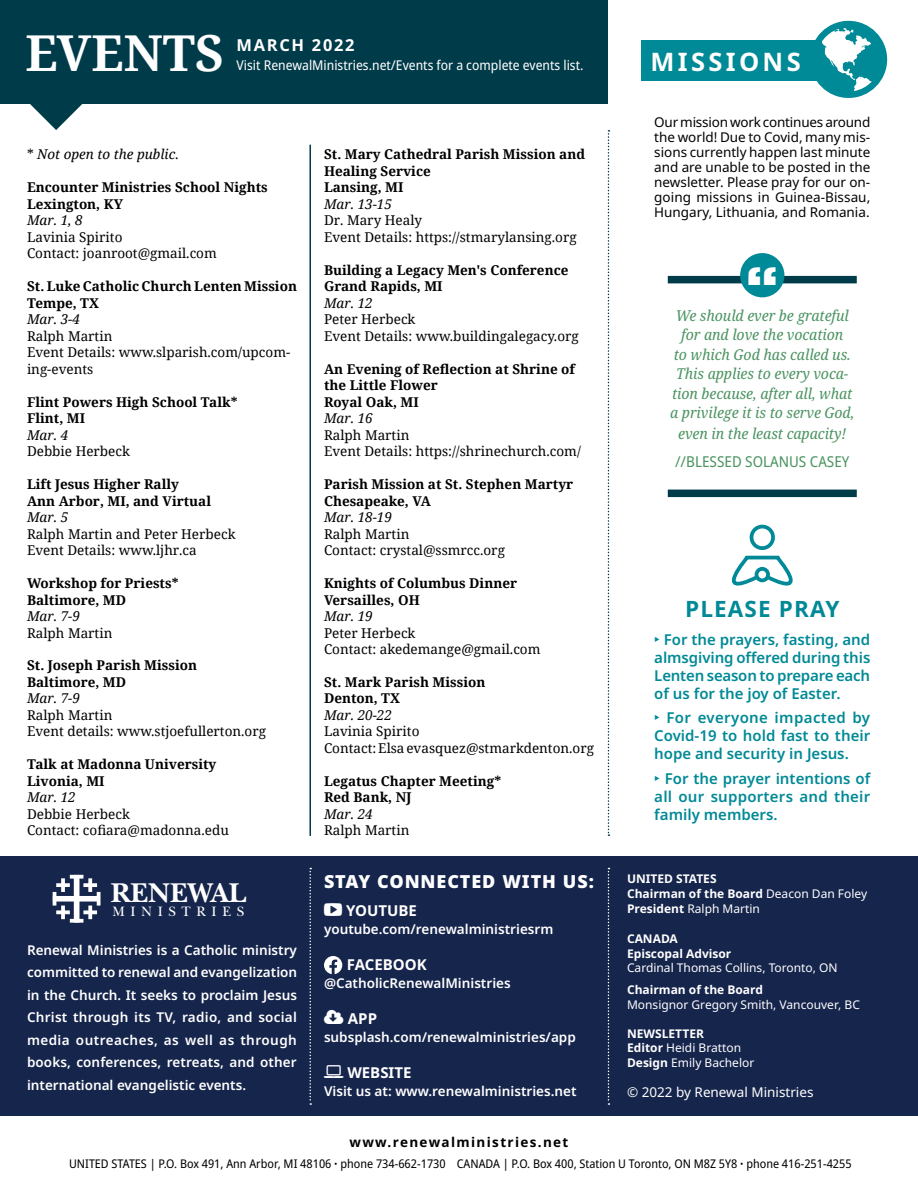
<style>
.page{position:relative;width:918px;height:1188px;background:#fff}
.page>*{position:absolute;margin:0;border:0;box-sizing:border-box;transform-origin:0 0}
.t1{font:700 49.5px "Noto Serif";color:#fff}
.t2{font:800 47.25px "Rockwell";color:#fff}
.t3{font:700 28.35px "New Baskerville";color:#fff}
.t4{font:700 25.5px "Noto Sans";letter-spacing:.13em;color:#fff}
.t5{font:700 22.5px "Noto Sans";letter-spacing:.05em;color:#008996}
.t6{font:900 18px "Noto Sans";letter-spacing:.05em;color:#fff}
.t7{font:700 16.5px "Noto Sans";letter-spacing:.1em;color:#fff}
.t8{font:600 15px/18px "Noto Sans";color:#008996;text-align:justify}
.t9{font:italic semi-condensed 15px/19.5px "Noto Serif";color:#4c9462;text-align:center}
.t10{font:700 15px "Noto Sans";color:#fff}
.t11{font:semi-condensed 15px "Noto Sans";color:#4c9462}
.t12{font:14.25px "New Baskerville";letter-spacing:.4em;color:#fff}
.t13{font:700 13.5px/16.5px "Noto Serif";color:#000}
.t14{font:13.5px/16.5px "Noto Serif";color:#000}
.t15{font:600 13.5px/22.5px "Noto Sans";color:#fff;text-align:justify}
.t16{font:13.5px/15px "Noto Sans";color:#000;text-align:justify}
.t17{font:italic 13.5px "Noto Serif";color:#000}
.t18{font:semi-condensed 13.5px "Noto Sans";color:#fff}
.t19{font:700 13.5px "Noto Sans";letter-spacing:.1em;color:#000}
.t20{font:13.5px "Noto Sans";color:#fff}
.t21{font:semi-condensed 12px "Noto Sans";color:#000}
.t22{font:12px/14.4px "Noto Sans";color:#fff}
.t23{font:700 12px/15px "Noto Sans";color:#fff}
.s1{font-style:normal}
.s2{font-weight:400}
.s3{font-weight:700}
</style>
<div class="page">
<svg style="left:26px;top:103px;width:60px;height:27px"></svg>
<div style="left:0;top:856px;width:918px;height:260px;background:#16254c"></div>
<div style="left:74px;top:875px;width:5px;height:48px;background:#fff"></div>
<div style="left:53px;top:896px;width:46px;height:6px;background:#fff"></div>
<svg style="left:61px;top:878px;width:4px;height:14px"></svg>
<svg style="left:56px;top:883px;width:14px;height:4px"></svg>
<svg style="left:88px;top:878px;width:4px;height:14px"></svg>
<svg style="left:83px;top:883px;width:14px;height:4px"></svg>
<svg style="left:88px;top:906px;width:4px;height:13px"></svg>
<svg style="left:83px;top:910px;width:14px;height:4px"></svg>
<svg style="left:61px;top:906px;width:4px;height:13px"></svg>
<svg style="left:56px;top:910px;width:14px;height:4px"></svg>
<svg style="left:70px;top:875px;width:13px;height:4px"></svg>
<svg style="left:97px;top:892px;width:4px;height:14px"></svg>
<hr style="left:53px;top:892px;width:3px;height:14px;background:#fff">
<svg style="left:70px;top:919px;width:13px;height:4px"></svg>
<svg style="left:324px;top:956px;width:18px;height:18px"></svg>
<svg style="left:608px;top:868px;width:1px;height:237px"></svg>
<svg style="left:309px;top:868px;width:2px;height:237px"></svg>
<div style="left:641px;top:40px;width:181px;height:41px;background:#008996"></div>
<hr style="left:309px;top:145px;width:2px;height:691px;background:#003b49">
<div style="left:0;top:0;width:608px;height:103px;background:#003b49"></div>
<div style="left:668px;top:276px;width:189px;height:7px;background:#003b49"></div>
<div style="left:740px;top:253px;width:44px;height:44px;background:#008996;border-radius:50%"></div>
<div style="left:750px;top:525px;width:25px;height:25px;border:4px solid #008996;border-radius:50%"></div>
<svg style="left:731px;top:555px;width:62px;height:31px"></svg>
<hr style="left:747px;top:556px;width:31px;height:3px;background:#008996">
<div style="left:755px;top:567px;width:15px;height:15px;border:4px solid #008996;border-radius:50%"></div>
<div style="left:668px;top:490px;width:189px;height:7px;background:#003b49"></div>
<svg style="left:608px;top:130px;width:1px;height:706px"></svg>
<h1 class="t1" style="left:26px;top:18px;width:200px">EVENTS</h1>
<p class="t7" style="left:237px;top:33px;width:119px">MARCH 2022</p>
<p class="t18" style="left:237px;top:56px;width:348px">Visit RenewalMinistries.net/Events for a complete events list.</p>
<p class="t17" style="left:27px;top:145px;width:153px"><span class="s1">*</span> Not open to the public<span class="s1">.</span></p>
<p class="t13" style="left:27px;top:179px;width:242px">Encounter Ministries School Nights<br>Lexington, KY</p>
<p class="t17" style="left:27px;top:211px;width:57px">Mar. 1, 8</p>
<p class="t14" style="left:27px;top:228px;width:191px">Lavinia Spirito<br>Contact: joanroot@gmail.com</p>
<p class="t13" style="left:27px;top:278px;width:272px">St. Luke Catholic Church Lenten Mission<br>Tempe, TX</p>
<p class="t17" style="left:27px;top:310px;width:54px">Mar. 3-4</p>
<p class="t14" style="left:27px;top:327px;width:265px">Ralph Martin<br>Event Details: www.slparish.com/upcom&shy;ing-events</p>
<p class="t13" style="left:27px;top:393px;width:212px">Flint Powers High School Talk*<br>Flint, MI</p>
<p class="t17" style="left:27px;top:425px;width:43px">Mar. 4</p>
<p class="t14" style="left:27px;top:442px;width:105px">Debbie Herbeck</p>
<p class="t13" style="left:27px;top:475px;width:186px">Lift Jesus Higher Rally<br>Ann Arbor, MI, and Virtual</p>
<p class="t17" style="left:27px;top:508px;width:43px">Mar. 5</p>
<p class="t14" style="left:27px;top:525px;width:210px">Ralph Martin and Peter Herbeck<br>Event Details: www.ljhr.ca</p>
<p class="t13" style="left:27px;top:574px;width:153px">Workshop for Priests*<br>Baltimore, MD</p>
<p class="t17" style="left:27px;top:607px;width:54px">Mar. 7-9</p>
<p class="t14" style="left:27px;top:624px;width:87px">Ralph Martin</p>
<p class="t13" style="left:27px;top:657px;width:172px">St. Joseph Parish Mission<br>Baltimore, MD</p>
<p class="t17" style="left:27px;top:689px;width:54px">Mar. 7-9</p>
<p class="t14" style="left:27px;top:706px;width:241px">Ralph Martin<br>Event details: www.stjoefullerton.org</p>
<p class="t13" style="left:27px;top:756px;width:191px">Talk at Madonna University<br>Livonia, MI</p>
<p class="t17" style="left:27px;top:788px;width:50px">Mar. 12</p>
<p class="t14" style="left:27px;top:805px;width:203px">Debbie Herbeck<br>Contact: cofiara@madonna.edu</p>
<p class="t13" style="left:324px;top:146px;width:263px">St. Mary Cathedral Parish Mission and<br>Healing Service<br>Lansing, MI</p>
<p class="t17" style="left:324px;top:194px;width:70px">Mar. 13-15</p>
<p class="t14" style="left:324px;top:211px;width:254px">Dr. Mary Healy<br>Event Details: https://stmarylansing.org</p>
<p class="t13" style="left:324px;top:261px;width:246px">Building a Legacy Men's Conference<br>Grand Rapids, MI</p>
<p class="t17" style="left:324px;top:293px;width:50px">Mar. 12</p>
<p class="t14" style="left:324px;top:310px;width:256px">Peter Herbeck<br>Event Details: www.buildingalegacy.org</p>
<p class="t13" style="left:324px;top:360px;width:253px">An Evening of Reflection at Shrine of the Little Flower<br>Royal Oak, MI</p>
<p class="t17" style="left:324px;top:409px;width:50px">Mar. 16</p>
<p class="t14" style="left:324px;top:426px;width:258px">Ralph Martin<br>Event Details: https://shrinechurch.com/</p>
<p class="t13" style="left:324px;top:475px;width:251px">Parish Mission at St. Stephen Martyr<br>Chesapeake, VA</p>
<p class="t17" style="left:324px;top:508px;width:70px">Mar. 18-19</p>
<p class="t14" style="left:324px;top:525px;width:182px">Ralph Martin<br>Contact: crystal@ssmrcc.org</p>
<p class="t13" style="left:324px;top:574px;width:195px">Knights of Columbus Dinner<br>Versailles, OH</p>
<p class="t17" style="left:324px;top:607px;width:50px">Mar. 19</p>
<p class="t14" style="left:324px;top:624px;width:218px">Peter Herbeck<br>Contact: akedemange@gmail.com</p>
<p class="t13" style="left:324px;top:673px;width:163px">St. Mark Parish Mission<br>Denton, TX</p>
<p class="t17" style="left:324px;top:706px;width:70px">Mar. 20-22</p>
<p class="t14" style="left:324px;top:723px;width:271px">Lavinia Spirito<br>Contact: Elsa evasquez@stmarkdenton.org</p>
<p class="t13" style="left:324px;top:772px;width:179px">Legatus Chapter Meeting*<br>Red Bank, NJ</p>
<p class="t17" style="left:324px;top:805px;width:50px">Mar. 24</p>
<p class="t14" style="left:324px;top:822px;width:87px">Ralph Martin</p>
<h3 class="t6" style="left:324px;top:868px;width:271px">STAY CONNECTED WITH US:</h3>
<h3 class="t3" style="left:111px;top:876px;width:137px">RENEWAL</h3>
<p class="t12" style="left:112px;top:903px;width:133px">MINISTRIES</p>
<p class="t10" style="left:346px;top:900px;width:72px">YOUTUBE</p>
<p class="t15" style="left:324px;top:918px;width:231px">youtube.com/renewalministriesrm</p>
<p class="t10" style="left:347px;top:954px;width:81px">FACEBOOK</p>
<p class="t15" style="left:324px;top:972px;width:188px">@CatholicRenewalMinistries</p>
<p class="t10" style="left:348px;top:1008px;width:31px">APP</p>
<p class="t15" style="left:324px;top:1026px;width:253px">subsplash.com/renewalministries/app</p>
<p class="t10" style="left:347px;top:1062px;width:66px">WEBSITE</p>
<p class="t15" style="left:324px;top:1080px;width:254px">Visit us at: www.renewalministries.net</p>
<p class="t15" style="left:27px;top:939px;width:272px">Renewal Ministries is a Catholic ministry committed to renewal and evangelization in the Church. It seeks to proclaim Jesus Christ through its TV, radio, and social media outreaches, as well as through books, conferences, retreats, and other international evangelistic events.</p>
<h3 class="t4" style="left:650px;top:44px;width:152px">MISSIONS</h3>
<p class="t16" style="left:654px;top:115px;width:218px">Our mission work continues around the world! Due to Covid, many mis&shy;sions currently happen last minute and are unable to be posted in the newsletter. Please pray for our on&shy;going missions in Guinea-Bissau, Hungary, Lithuania, and Romania.</p>
<h2 class="t2" style="left:745px;top:255px;width:35px">“</h2>
<p class="t9" style="left:670px;top:306px;width:186px">We should ever be grateful for and love the vocation<br>to which God has called us.<br>This applies to every voca&shy;tion because, after all, what a privilege it is to serve God,</p>
<p class="t9" style="left:678px;top:425px;width:170px">even in the least capacity!</p>
<p class="t11" style="left:675px;top:451px;width:176px">//BLESSED SOLANUS CASEY</p>
<h3 class="t5" style="left:685px;top:593px;width:156px">PLEASE PRAY</h3>
<p class="t8" style="left:654px;top:631px;width:218px">‣ For the prayers, fasting, and almsgiving offered during this Lenten season to prepare each of us for the joy of Easter.</p>
<p class="t8" style="left:654px;top:709px;width:218px">‣ For everyone impacted by Covid-19 to hold fast to their hope and security in Jesus.</p>
<p class="t8" style="left:654px;top:770px;width:218px">‣ For the prayer intentions of all our supporters and their family members.</p>
<p class="t23" style="left:627px;top:871px;width:242px">UNITED STATES<br>Chairman of the Board <span class="s2">Deacon Dan Foley<br></span>President <span class="s2">Ralph Martin</span></p>
<p class="t23" style="left:627px;top:931px;width:106px">CANADA<br>Episcopal Advisor</p>
<p class="t22" style="left:627px;top:961px;width:212px">Cardinal Thomas Collins, Toronto, ON</p>
<p class="t23" style="left:627px;top:982px;width:137px">Chairman of the Board</p>
<p class="t22" style="left:627px;top:998px;width:234px">Monsignor Gregory Smith, Vancouver, BC</p>
<p class="t22" style="left:627px;top:1027px;width:129px"><span class="s3">NEWSLETTER<br>Editor</span> Heidi Bratton<br><span class="s3">Design</span> Emily Bachelor</p>
<p class="t20" style="left:627px;top:1083px;width:188px">© 2022 by Renewal Ministries</p>
<p class="t19" style="left:349px;top:1133px;width:221px">www.renewalministries.net</p>
<p class="t21" style="left:69px;top:1155px;width:784px">UNITED STATES | P.O. Box 491, Ann Arbor, MI 48106 ꞏ phone 734-662-1730 CANADA | P.O. Box 400, Station U Toronto, ON M8Z 5Y8 ꞏ phone 416-251-4255</p>
</div>
